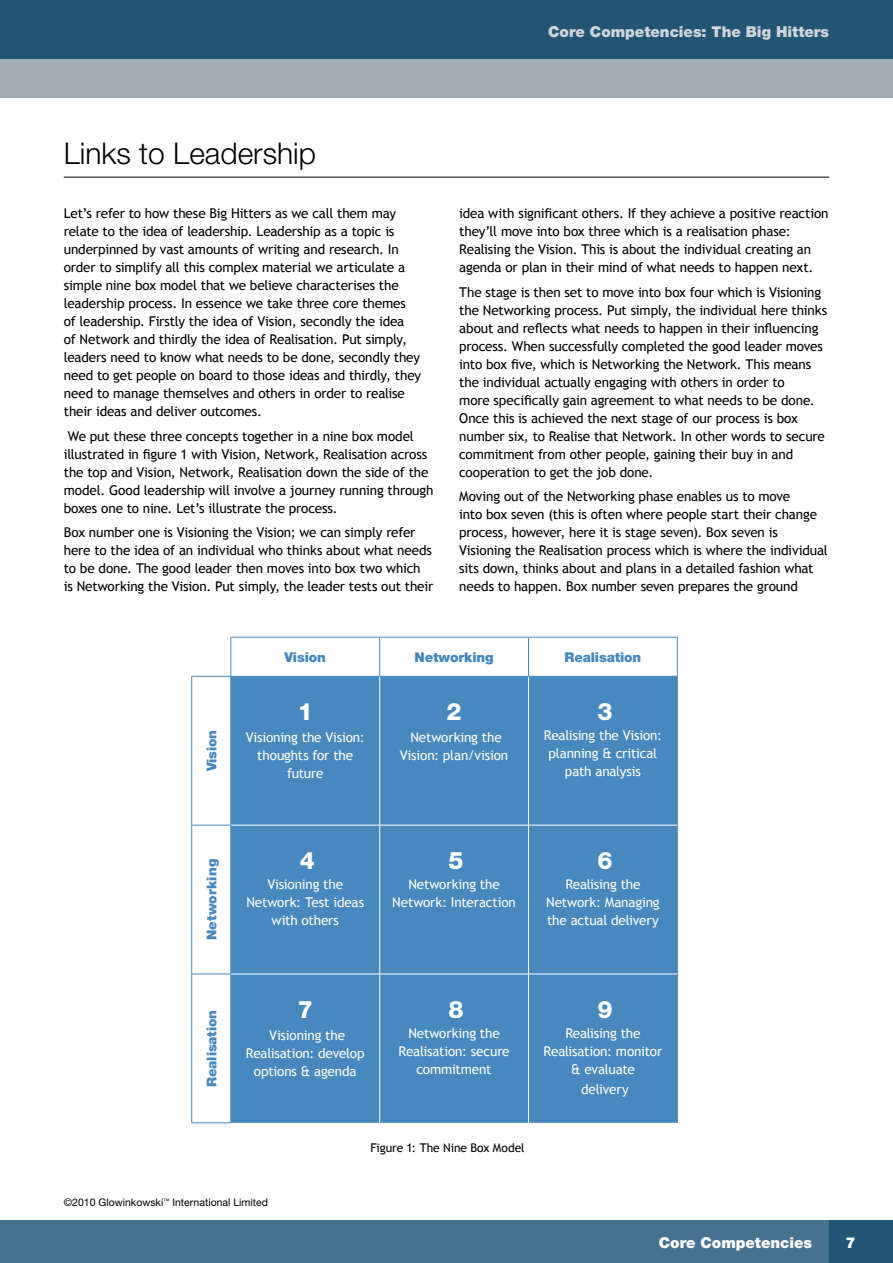
<style>
.page{position:relative;width:893px;height:1263px;background:#fff}
.page>*{position:absolute;margin:0;border:0;box-sizing:border-box;transform-origin:0 0}
.t1{font:300 30px "Helvetica Neue";color:#000}
.t2{font:800 24px "Helvetica Neue";color:#fff}
.t3{font:900 15px "Helvetica Neue";color:#d1d6da}
.t4{font:900 15px "Helvetica Neue";color:#fff}
.t5{font:13.5px/18px "Trebuchet MS";letter-spacing:-.01em;color:#000}
.t6{font:13.5px/18px "Trebuchet MS";letter-spacing:-.015em;color:#fff;text-align:center}
.t7{font:900 13.5px "Helvetica Neue";letter-spacing:-.01em;color:#4788bf}
.t8{font:12px "Trebuchet MS";letter-spacing:-.01em;color:#000}
.t9{font:10.5px "Helvetica Neue";color:#000}
</style>
<div class="page">
<div style="left:0;top:0;width:893px;height:66px;background:#235574"></div>
<div style="left:0;top:59px;width:893px;height:39px;background:#a3adb2"></div>
<div style="left:0;top:1220px;width:829px;height:43px;background:#467290"></div>
<div style="left:829px;top:1220px;width:64px;height:43px;background:#235574"></div>
<hr style="left:64px;top:177px;width:765px;height:1px;background:#000">
<svg style="left:231px;top:638px;width:446px;height:38px"></svg>
<div style="left:231px;top:677px;width:446px;height:446px;background:#4788bf"></div>
<hr style="left:677px;top:677px;width:1px;height:148px;background:#4788bf">
<hr style="left:677px;top:825px;width:1px;height:149px;background:#4788bf">
<hr style="left:677px;top:974px;width:1px;height:149px;background:#4788bf">
<hr style="left:230px;top:637px;width:150px;height:1px;background:#4788bf">
<hr style="left:230px;top:637px;width:1px;height:39px;background:#4788bf">
<hr style="left:380px;top:637px;width:148px;height:1px;background:#4788bf">
<hr style="left:379px;top:637px;width:1px;height:39px;background:#4788bf">
<hr style="left:528px;top:637px;width:150px;height:1px;background:#4788bf">
<hr style="left:528px;top:637px;width:1px;height:39px;background:#4788bf">
<hr style="left:677px;top:637px;width:1px;height:39px;background:#4788bf">
<hr style="left:231px;top:676px;width:149px;height:1px;background:#4788bf">
<hr style="left:380px;top:676px;width:148px;height:1px;background:#4788bf">
<hr style="left:528px;top:676px;width:150px;height:1px;background:#4788bf">
<hr style="left:191px;top:676px;width:40px;height:1px;background:#4788bf">
<hr style="left:191px;top:677px;width:1px;height:148px;background:#4788bf">
<hr style="left:230px;top:677px;width:1px;height:148px;background:#4788bf">
<hr style="left:191px;top:825px;width:40px;height:1px;background:#4788bf">
<hr style="left:191px;top:825px;width:1px;height:148px;background:#4788bf">
<hr style="left:230px;top:825px;width:1px;height:148px;background:#4788bf">
<hr style="left:191px;top:973px;width:40px;height:1px;background:#4788bf">
<hr style="left:191px;top:974px;width:1px;height:148px;background:#4788bf">
<hr style="left:230px;top:974px;width:1px;height:148px;background:#4788bf">
<hr style="left:191px;top:1122px;width:40px;height:1px;background:#4788bf">
<hr style="left:379px;top:677px;width:1px;height:148px;background:#fff">
<hr style="left:528px;top:677px;width:1px;height:148px;background:#fff">
<hr style="left:231px;top:825px;width:149px;height:1px;background:#fff">
<hr style="left:380px;top:825px;width:148px;height:1px;background:#fff">
<hr style="left:379px;top:825px;width:1px;height:148px;background:#fff">
<hr style="left:528px;top:825px;width:149px;height:1px;background:#fff">
<hr style="left:528px;top:825px;width:1px;height:148px;background:#fff">
<hr style="left:231px;top:973px;width:149px;height:1px;background:#fff">
<hr style="left:380px;top:973px;width:148px;height:1px;background:#fff">
<hr style="left:379px;top:974px;width:1px;height:149px;background:#fff">
<hr style="left:528px;top:973px;width:149px;height:1px;background:#fff">
<hr style="left:528px;top:974px;width:1px;height:149px;background:#fff">
<p class="t3" style="left:548px;top:23px;width:282px">Core Competencies: The Big Hitters</p>
<h1 class="t1" style="left:64px;top:135px;width:254px">Links to Leadership</h1>
<p class="t5" style="left:64px;top:205px;width:359px">Let’s refer to how these Big Hitters as we call them may relate to the idea of leadership. Leadership as a topic is underpinned by vast amounts of writing and research. In order to simplify all this complex material we articulate a simple nine box model that we believe characterises the leadership process. In essence we take three core themes of leadership. Firstly the idea of Vision, secondly the idea<br>of Network and thirdly the idea of Realisation. Put simply, leaders need to know what needs to be done, secondly they need to get people on board to those ideas and thirdly, they need to manage themselves and others in order to realise their ideas and deliver outcomes.</p>
<p class="t5" style="left:64px;top:427px;width:371px">We put these three concepts together in a nine box model illustrated in figure 1 with Vision, Network, Realisation across the top and Vision, Network, Realisation down the side of the model. Good leadership will involve a journey running through boxes one to nine. Let’s illustrate the process.</p>
<p class="t5" style="left:64px;top:523px;width:371px">Box number one is Visioning the Vision; we can simply refer here to the idea of an individual who thinks about what needs to be done. The good leader then moves into box two which<br>is Networking the Vision. Put simply, the leader tests out their</p>
<p class="t5" style="left:459px;top:205px;width:371px">idea with significant others. If they achieve a positive reaction they’ll move into box three which is a realisation phase:<br>Realising the Vision. This is about the individual creating an agenda or plan in their mind of what needs to happen next.</p>
<p class="t5" style="left:459px;top:283px;width:369px">The stage is then set to move into box four which is Visioning the Networking process. Put simply, the individual here thinks about and reflects what needs to happen in their influencing process. When successfully completed the good leader moves into box five, which is Networking the Network. This means the individual actually engaging with others in order to<br>more specifically gain agreement to what needs to be done.<br>Once this is achieved the next stage of our process is box number six, to Realise that Network. In other words to secure commitment from other people, gaining their buy in and cooperation to get the job done.</p>
<p class="t5" style="left:459px;top:487px;width:370px">Moving out of the Networking phase enables us to move<br>into box seven (this is often where people start their change process, however, here it is stage seven). Box seven is Visioning the Realisation process which is where the individual sits down, thinks about and plans in a detailed fashion what needs to happen. Box number seven prepares the ground</p>
<p class="t7" style="left:204px;top:771px;width:43px;rotate:-90deg">Vision</p>
<p class="t7" style="left:285px;top:649px;width:43px">Vision</p>
<p class="t7" style="left:415px;top:649px;width:81px">Networking</p>
<p class="t7" style="left:564px;top:649px;width:78px">Realisation</p>
<h2 class="t2" style="left:298px;top:697px;width:17px">1</h2>
<p class="t6" style="left:246px;top:729px;width:120px">Visioning the Vision: thoughts for the future</p>
<h2 class="t2" style="left:447px;top:697px;width:17px">2</h2>
<p class="t6" style="left:400px;top:729px;width:110px">Networking the<br>Vision: plan/vision</p>
<h2 class="t2" style="left:597px;top:697px;width:17px">3</h2>
<p class="t6" style="left:544px;top:727px;width:120px">Realising the Vision: planning &amp; critical path analysis</p>
<p class="t7" style="left:204px;top:940px;width:83px;rotate:-90deg">Networking</p>
<h2 class="t2" style="left:300px;top:846px;width:17px">4</h2>
<p class="t6" style="left:246px;top:875px;width:119px">Visioning the<br>Network: Test ideas with others</p>
<h2 class="t2" style="left:448px;top:846px;width:17px">5</h2>
<p class="t6" style="left:392px;top:875px;width:125px">Networking the<br>Network: Interaction</p>
<h2 class="t2" style="left:597px;top:846px;width:17px">6</h2>
<p class="t6" style="left:546px;top:875px;width:115px">Realising the<br>Network: Managing the actual delivery</p>
<p class="t7" style="left:204px;top:1087px;width:78px;rotate:-90deg">Realisation</p>
<h2 class="t2" style="left:298px;top:995px;width:17px">7</h2>
<p class="t6" style="left:246px;top:1026px;width:120px">Visioning the<br>Realisation: develop options &amp; agenda</p>
<h2 class="t2" style="left:448px;top:995px;width:17px">8</h2>
<p class="t6" style="left:398px;top:1024px;width:113px">Networking the<br>Realisation: secure commitment</p>
<p class="t8" style="left:370px;top:1141px;width:156px">Figure 1: The Nine Box Model</p>
<p class="t9" style="left:64px;top:1196px;width:206px">©2010 Glowinkowski<sup>™</sup> International Limited</p>
<h2 class="t2" style="left:597px;top:995px;width:17px">9</h2>
<p class="t6" style="left:544px;top:1024px;width:120px">Realising the<br>Realisation: monitor &amp; evaluate</p>
<p class="t6" style="left:581px;top:1080px;width:49px">delivery</p>
<p class="t4" style="left:659px;top:1233px;width:155px">Core Competencies</p>
<p class="t4" style="left:845px;top:1233px;width:12px">7</p>
</div>
